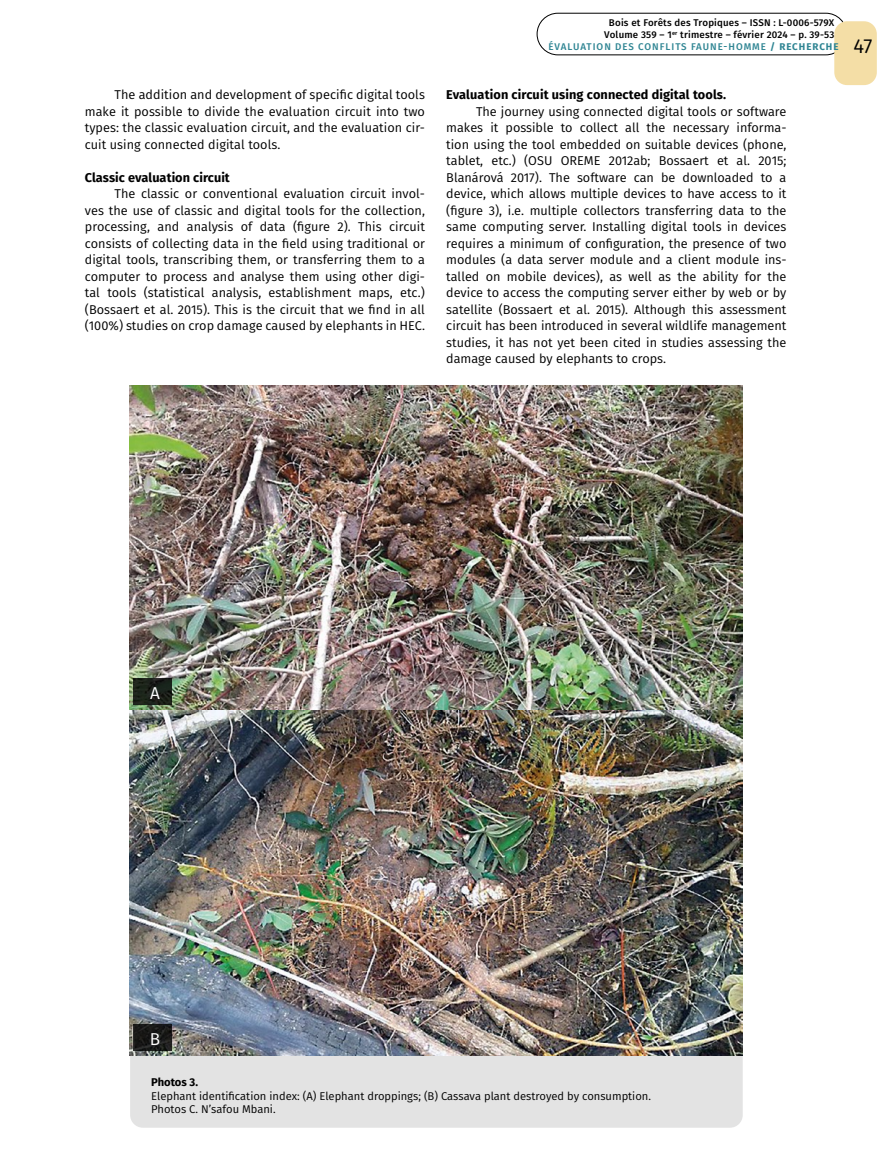
<style>
.page{position:relative;width:893px;height:1149px;background:#fff}
.page>*{position:absolute;margin:0;border:0;box-sizing:border-box;transform-origin:0 0}
.t1{font:20.25px "Fira Sans";color:#000}
.t2{font:17.1px "Fira Sans";color:#fff}
.t3{font:12.75px/16.5px "Fira Sans";letter-spacing:.005em;color:#000;text-align:justify}
.t4{font:700 12.75px "Fira Sans";letter-spacing:.005em;color:#000}
.t5{font:11.25px/13.5px "Fira Sans";color:#000}
.t6{font:700 11.25px "Fira Sans";color:#000}
.t7{font:500 9.75px/12px "Fira Sans";letter-spacing:.02em;color:#000;text-align:center}
.t8{font:500 9.75px "Fira Sans";letter-spacing:.1em;color:#2f8593}
.s1{font-weight:700}
</style>
<div class="page">
<div style="left:537px;top:13px;width:310px;height:42px;border:1px solid #000;border-radius:21px"></div>
<div style="left:834px;top:21px;width:43px;height:64px;background:#f4dea6;border-radius:13px"></div>
<div style="left:130px;top:913px;width:613px;height:214px;background:#e3e3e3;border-radius:13px"></div>
<img style="left:130px;top:385px;width:612px;height:325px">
<img style="left:130px;top:710px;width:612px;height:344px">
<svg style="left:134px;top:1023px;width:38px;height:26px"></svg>
<svg style="left:134px;top:678px;width:38px;height:26px"></svg>
<p class="t3" style="left:85px;top:86px;width:342px;text-indent:30px">The addition and development of specific digital tools make it possible to divide the evaluation circuit into two types: the classic evaluation circuit, and the evaluation cir&shy;cuit using connected digital tools.</p>
<p class="t4" style="left:85px;top:166px;width:147px">Classic evaluation circuit</p>
<p class="t3" style="left:85px;top:185px;width:342px;text-indent:30px">The classic or conventional evaluation circuit invol&shy;ves the use of classic and digital tools for the collection, processing, and analysis of data (figure 2). This circuit consists of collecting data in the field using traditional or digital tools, transcribing them, or transferring them to a computer to process and analyse them using other digi&shy;tal tools (statistical analysis, establishment maps, etc.) (Bossaert et al. 2015). This is the circuit that we find in all (100%) studies on crop damage caused by elephants in HEC.</p>
<p class="t7" style="left:604px;top:16px;width:231px">Bois et Forêts des Tropiques – ISSN : L-0006-579X<br>Volume 359 – 1<sup>er</sup> trimestre – février 2024 – p. 39-53</p>
<p class="t8" style="left:548px;top:38px;width:292px">ÉVALUATION DES CONFLITS FAUNE-HOMME <span class="s1">/ RECHERCHE</span></p>
<p class="t4" style="left:446px;top:84px;width:281px">Evaluation circuit using connected digital tools.</p>
<p class="t3" style="left:446px;top:102px;width:342px;text-indent:30px">The journey using connected digital tools or software makes it possible to collect all the necessary informa&shy;tion using the tool embedded on suitable devices (phone, tablet, etc.) (OSU OREME 2012ab; Bossaert et al. 2015; Blanárová 2017). The software can be downloaded to a device, which allows multiple devices to have access to it (figure 3), i.e. multiple collectors transferring data to the same computing server. Installing digital tools in devices requires a minimum of configuration, the presence of two modules (a data server module and a client module ins&shy;talled on mobile devices), as well as the ability for the device to access the computing server either by web or by satellite (Bossaert et al. 2015). Although this assessment circuit has been introduced in several wildlife management studies, it has not yet been cited in studies assessing the damage caused by elephants to crops.</p>
<h1 class="t1" style="left:853px;top:31px;width:21px">47</h1>
<h2 class="t2" style="left:150px;top:680px;width:11px">A</h2>
<h2 class="t2" style="left:150px;top:1025px;width:12px">B</h2>
<p class="t6" style="left:151px;top:1072px;width:48px">Photos 3.</p>
<p class="t5" style="left:151px;top:1088px;width:501px">Elephant identification index: (A) Elephant droppings; (B) Cassava plant destroyed by consumption.<br>Photos C. N’safou Mbani.</p>
</div>
